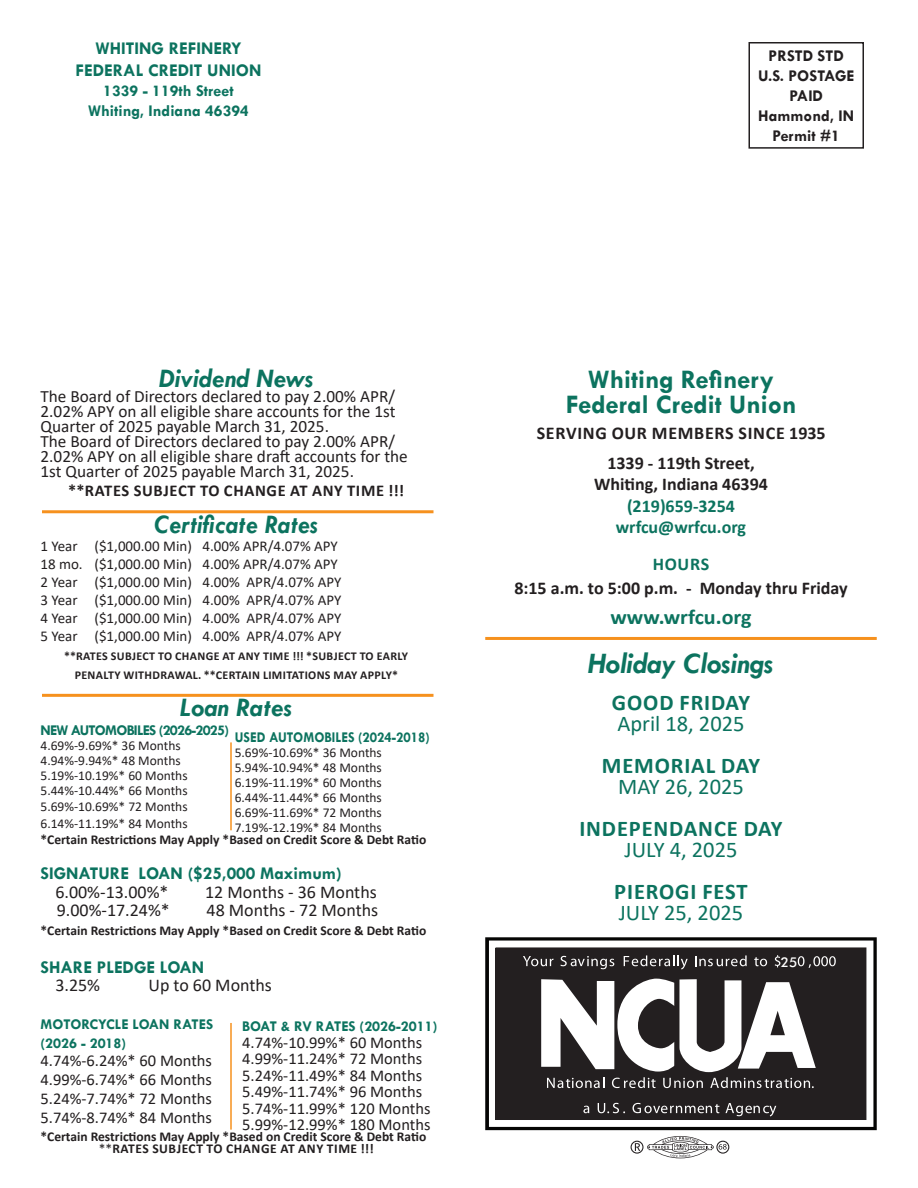
<style>
.page{position:relative;width:918px;height:1188px;background:#fff}
.page>*{position:absolute;margin:0;border:0;box-sizing:border-box;transform-origin:0 0}
.t1{font:italic 700 30px "Tw Cen";color:#0c735f}
.t2{font:700 27px "Tw Cen";color:#0c735f}
.t3{font:italic 700 27px "Tw Cen";color:#0c735f}
.t4{font:italic 700 27px "Tw Cen";color:#0c735f;scale:.95 1}
.t5{font:700 22.5px "Calibri";letter-spacing:.04em;color:#0c735f}
.t6{font:22.5px "Calibri";color:#0c735f}
.t7{font:700 21px "Calibri";color:#0c735f;scale:1.05 1}
.t8{font:700 18px "Tw Cen";color:#0c735f}
.t9{font:18px "Calibri";color:#231f20}
.t10{font:700 18px "Calibri";color:#231f20}
.t11{font:700 18px "Calibri";color:#0c735f}
.t12{font:700 18px "Calibri";letter-spacing:.04em;color:#231f20}
.t13{font:17.25px/15px "Calibri";color:#231f20}
.t14{font:16.5px "Calibri";color:#231f20}
.t15{font:700 16.5px "Tw Cen";color:#231f20}
.t16{font:700 16.5px "Tw Cen";color:#0c735f}
.t17{font:700 16.5px "Calibri";letter-spacing:.04em;color:#231f20}
.t18{font:15px "Calibri";color:#231f20}
.t19{font:700 15px "Tw Cen";color:#0c735f}
.t20{font:700 15px "Tw Cen";color:#0c735f;scale:.92 1}
.t21{font:700 15px "Tw Cen";letter-spacing:-.05em;color:#0c735f}
.t22{font:13.5px/15px "Calibri";color:#231f20}
.t23{font:700 13.5px/16.2px "Calibri";color:#231f20}
.t24{font:700 13.5px "Calibri";letter-spacing:.04em;color:#231f20}
.t25{font:500 13.5px "Futura BT";color:#fff}
.t26{font:700 12px/18.8px "Calibri";letter-spacing:.03em;color:#231f20;text-align:center}
.s1{font-weight:400}
</style>
<div class="page">
<div style="left:748px;top:42px;width:116px;height:107px;border:2px solid #231f20"></div>
<hr style="left:485px;top:637px;width:392px;height:3px;background:#f6911e">
<svg style="left:485px;top:937px;width:392px;height:193px;fill:#231f20"></svg>
<svg style="left:583px;top:1106px;width:6px;height:7px"></svg>
<svg style="left:598px;top:1103px;width:27px;height:10px"></svg>
<svg style="left:632px;top:1103px;width:87px;height:10px"></svg>
<svg style="left:725px;top:1103px;width:51px;height:13px"></svg>
<svg style="left:523px;top:956px;width:30px;height:10px"></svg>
<svg style="left:560px;top:956px;width:54px;height:13px"></svg>
<svg style="left:624px;top:955px;width:64px;height:14px"></svg>
<svg style="left:695px;top:955px;width:52px;height:11px"></svg>
<svg style="left:754px;top:957px;width:13px;height:9px"></svg>
<svg style="left:775px;top:955px;width:5px;height:12px"></svg>
<svg style="left:798px;top:956px;width:38px;height:12px"></svg>
<svg style="left:541px;top:979px;width:275px;height:109px"></svg>
<svg style="left:631px;top:1136px;width:98px;height:22px"></svg>
<hr style="left:42px;top:510px;width:392px;height:3px;background:#f6911e">
<hr style="left:42px;top:694px;width:392px;height:3px;background:#f6911e">
<hr style="left:230px;top:742px;width:2px;height:88px;background:#f6911e">
<hr style="left:230px;top:1023px;width:2px;height:107px;background:#f6911e">
<p class="t8" style="left:96px;top:38px;width:148px">WHITING REFINERY</p>
<p class="t8" style="left:76px;top:60px;width:187px">FEDERAL CREDIT UNION</p>
<p class="t16" style="left:103px;top:81px;width:132px">1339 - 119th Street</p>
<p class="t16" style="left:88px;top:100px;width:163px">Whiting, Indiana 46394</p>
<p class="t15" style="left:769px;top:46px;width:77px">PRSTD STD</p>
<p class="t15" style="left:758px;top:66px;width:98px">U.S. POSTAGE</p>
<p class="t15" style="left:789px;top:86px;width:35px">PAID</p>
<p class="t15" style="left:758px;top:106px;width:97px">Hammond, IN</p>
<p class="t15" style="left:773px;top:125px;width:69px">Permit #1</p>
<p class="t3" style="left:159px;top:362px;width:156px">Dividend News</p>
<p class="t13" style="left:40px;top:389px;width:356px">The Board of Directors declared to pay 2.00% APR/</p>
<p class="t13" style="left:40px;top:404px;width:356px">2.02% APY on all eligible share accounts for the 1st</p>
<p class="t13" style="left:40px;top:419px;width:290px">Quarter of 2025 payable March 31, 2025.</p>
<p class="t13" style="left:40px;top:434px;width:356px">The Board of Directors declared to pay 2.00% APR/</p>
<p class="t13" style="left:40px;top:449px;width:369px">2.02% APY on all eligible share draft accounts for the<br>1st Quarter of 2025 payable March 31, 2025.</p>
<p class="t17" style="left:68px;top:479px;width:338px">**RATES SUBJECT TO CHANGE AT ANY TIME !!!</p>
<p class="t4" style="left:154px;top:509px;width:174px">Certificate Rates</p>
<p class="t18" style="left:40px;top:536px;width:299px">1 Year ($1,000.00 Min) 4.00% APR/4.07% APY</p>
<p class="t18" style="left:40px;top:554px;width:299px">18 mo. ($1,000.00 Min) 4.00% APR/4.07% APY</p>
<p class="t18" style="left:40px;top:572px;width:302px">2 Year ($1,000.00 Min) 4.00% APR/4.07% APY</p>
<p class="t18" style="left:40px;top:590px;width:302px">3 Year ($1,000.00 Min) 4.00% APR/4.07% APY</p>
<p class="t18" style="left:40px;top:608px;width:302px">4 Year ($1,000.00 Min) 4.00% APR/4.07% APY</p>
<p class="t18" style="left:40px;top:626px;width:302px">5 Year ($1,000.00 Min) 4.00% APR/4.07% APY</p>
<p class="t26" style="left:64px;top:647px;width:345px">**RATES SUBJECT TO CHANGE AT ANY TIME !!! *SUBJECT TO EARLY<br>PENALTY WITHDRAWAL. **CERTAIN LIMITATIONS MAY APPLY*</p>
<p class="t3" style="left:180px;top:692px;width:114px">Loan Rates</p>
<p class="t21" style="left:40px;top:721px;width:190px">NEW AUTOMOBILES (2026-2025)</p>
<p class="t22" style="left:40px;top:738px;width:142px">4.69%-9.69%* 36 Months</p>
<p class="t22" style="left:40px;top:753px;width:142px">4.94%-9.94%* 48 Months</p>
<p class="t22" style="left:40px;top:768px;width:149px">5.19%-10.19%* 60 Months<br>5.44%-10.44%* 66 Months</p>
<p class="t22" style="left:40px;top:799px;width:149px">5.69%-10.69%* 72 Months</p>
<p class="t23" style="left:40px;top:815px;width:387px"><span class="s1">6.14%-11.19%* 84 Months<br></span>*Certain Restrictions May Apply *Based on Credit Score &amp; Debt Ratio</p>
<p class="t8" style="left:40px;top:862px;width:303px">SIGNATURE LOAN ($25,000 Maximum)</p>
<p class="t9" style="left:55px;top:879px;width:115px">6.00%-13.00%*</p>
<p class="t9" style="left:205px;top:879px;width:173px">12 Months - 36 Months</p>
<p class="t9" style="left:57px;top:898px;width:115px">9.00%-17.24%*</p>
<p class="t9" style="left:207px;top:898px;width:173px">48 Months - 72 Months</p>
<p class="t23" style="left:40px;top:922px;width:387px">*Certain Restrictions May Apply *Based on Credit Score &amp; Debt Ratio</p>
<p class="t8" style="left:40px;top:956px;width:165px">SHARE PLEDGE LOAN</p>
<p class="t9" style="left:55px;top:973px;width:46px">3.25%</p>
<p class="t9" style="left:148px;top:973px;width:125px">Up to 60 Months</p>
<p class="t19" style="left:40px;top:1015px;width:174px">MOTORCYCLE LOAN RATES</p>
<p class="t19" style="left:40px;top:1034px;width:87px">(2026 - 2018)</p>
<p class="t14" style="left:40px;top:1049px;width:173px">4.74%-6.24%* 60 Months</p>
<p class="t14" style="left:40px;top:1068px;width:173px">4.99%-6.74%* 66 Months</p>
<p class="t14" style="left:40px;top:1087px;width:173px">5.24%-7.74%* 72 Months</p>
<p class="t14" style="left:40px;top:1106px;width:173px">5.74%-8.74%* 84 Months</p>
<p class="t23" style="left:40px;top:1129px;width:387px">*Certain Restrictions May Apply *Based on Credit Score &amp; Debt Ratio</p>
<p class="t24" style="left:99px;top:1139px;width:277px"><span class="s1">**</span>RATES SUBJECT TO CHANGE AT ANY TIME !!!</p>
<p class="t20" style="left:235px;top:729px;width:214px">USED AUTOMOBILES (2024-2018)</p>
<p class="t22" style="left:235px;top:745px;width:149px">5.69%-10.69%* 36 Months</p>
<p class="t22" style="left:235px;top:760px;width:149px">5.94%-10.94%* 48 Months</p>
<p class="t22" style="left:235px;top:775px;width:149px">6.19%-11.19%* 60 Months<br>6.44%-11.44%* 66 Months</p>
<p class="t22" style="left:235px;top:805px;width:149px">6.69%-11.69%* 72 Months<br>7.19%-12.19%* 84 Months</p>
<p class="t19" style="left:242px;top:1018px;width:197px">BOAT &amp; RV RATES (2026-2011)</p>
<p class="t14" style="left:242px;top:1031px;width:181px">4.74%-10.99%* 60 Months</p>
<p class="t14" style="left:242px;top:1047px;width:181px">4.99%-11.24%* 72 Months</p>
<p class="t14" style="left:242px;top:1064px;width:181px">5.24%-11.49%* 84 Months</p>
<p class="t14" style="left:242px;top:1080px;width:181px">5.49%-11.74%* 96 Months</p>
<p class="t14" style="left:242px;top:1097px;width:190px">5.74%-11.99%* 120 Months</p>
<p class="t14" style="left:242px;top:1113px;width:190px">5.99%-12.99%* 180 Months</p>
<p class="t2" style="left:588px;top:363px;width:187px">Whiting Refinery</p>
<p class="t2" style="left:566px;top:388px;width:232px">Federal Credit Union</p>
<p class="t12" style="left:537px;top:420px;width:291px">SERVING OUR MEMBERS SINCE 1935</p>
<p class="t10" style="left:607px;top:450px;width:149px">1339 - 119th Street,</p>
<p class="t10" style="left:594px;top:472px;width:175px">Whiting, Indiana 46394</p>
<p class="t11" style="left:627px;top:493px;width:110px">(219)659-3254</p>
<p class="t11" style="left:616px;top:515px;width:132px">wrfcu@wrfcu.org</p>
<p class="t11" style="left:653px;top:551px;width:58px">HOURS</p>
<p class="t10" style="left:514px;top:575px;width:335px">8:15 a.m. to 5:00 p.m. - Monday thru Friday</p>
<p class="t7" style="left:610px;top:602px;width:136px">www.wrfcu.org</p>
<p class="t1" style="left:588px;top:645px;width:187px">Holiday Closings</p>
<p class="t5" style="left:612px;top:687px;width:140px">GOOD FRIDAY</p>
<p class="t6" style="left:617px;top:708px;width:129px">April 18, 2025</p>
<p class="t5" style="left:602px;top:750px;width:160px">MEMORIAL DAY</p>
<p class="t6" style="left:618px;top:771px;width:127px">MAY 26, 2025</p>
<p class="t5" style="left:579px;top:813px;width:205px">INDEPENDANCE DAY</p>
<p class="t6" style="left:624px;top:834px;width:115px">JULY 4, 2025</p>
<p class="t5" style="left:614px;top:876px;width:135px">PIEROGI FEST</p>
<p class="t6" style="left:619px;top:897px;width:126px">JULY 25, 2025</p>
<p class="t25" style="left:781px;top:954px;width:18px">25</p>
</div>
